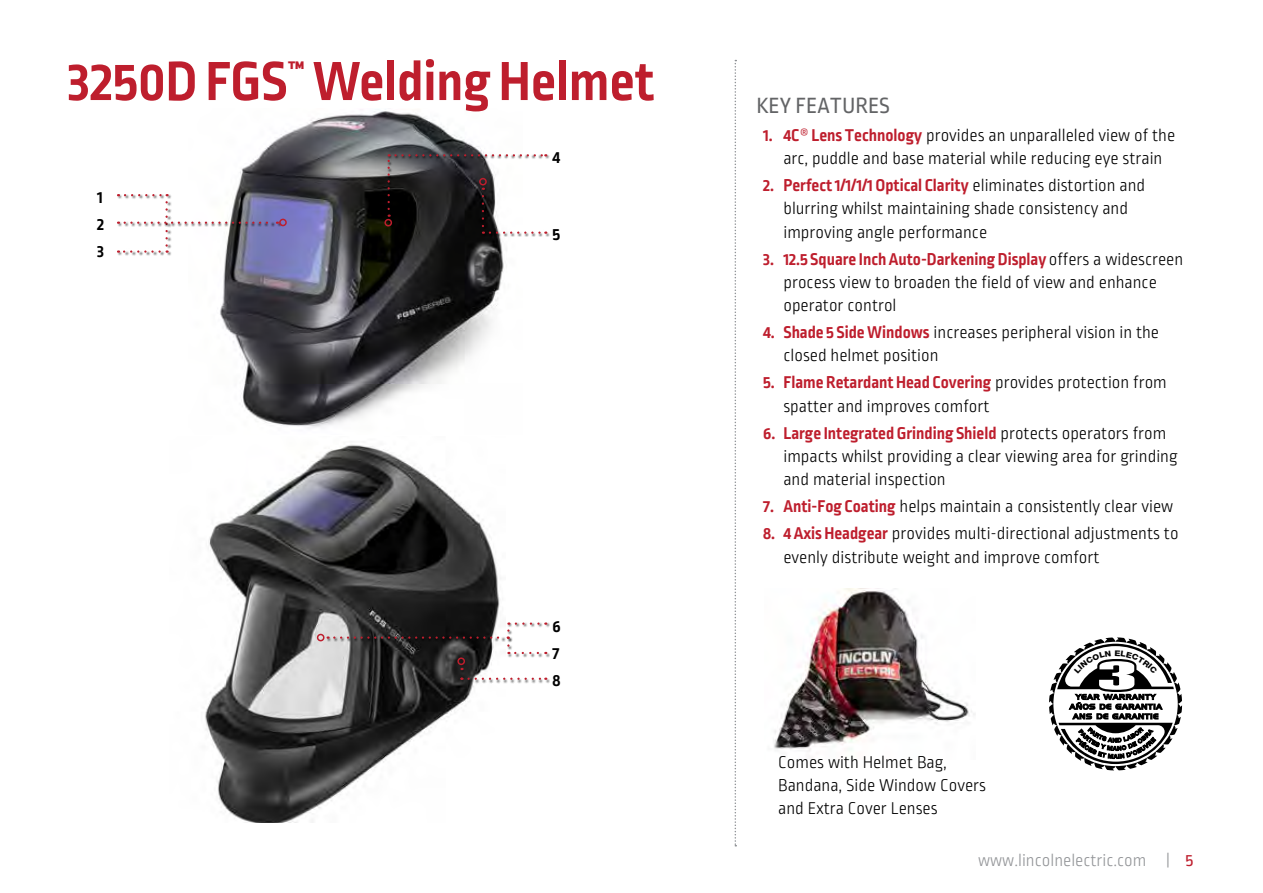
<style>
.page{position:relative;width:1263px;height:893px;background:#fff}
.page>*{position:absolute;margin:0;border:0;box-sizing:border-box;transform-origin:0 0}
.t1{font:700 58.05px "Ropa Sans Pro";color:#be1e2d}
.t2{font:23.25px "Ropa Sans Pro";color:#636466}
.t3{font:700 22.8px "Ropa Sans Pro";color:#be1e2d}
.t4{font:300 18px/23.2px "Ropa Sans Pro";color:#000}
.t5{font:300 18px "Ropa Sans Pro";color:#939598}
.t6{font:700 18px/27px "Ropa Sans Pro";color:#000;text-align:justify}
.s1{font-weight:700;color:#be1e2d}
.s2{color:#be1e2d}
.s3{font-weight:400;color:#be1e2d}
</style>
<div class="page">
<img style="left:220px;top:109px;width:284px;height:320px">
<svg style="left:734px;top:60px;width:2px;height:786px"></svg>
<img style="left:205px;top:444px;width:295px;height:378px">
<div style="left:117px;top:194px;width:54px;height:63px;background:#000;opacity:.75"></div>
<svg style="left:125px;top:194px;width:43px;height:2px"></svg>
<div style="left:507px;top:622px;width:43px;height:35px;background:#000;opacity:.75"></div>
<svg style="left:508px;top:652px;width:30px;height:2px"></svg>
<svg style="left:516px;top:622px;width:30px;height:3px"></svg>
<div style="left:117px;top:221px;width:165px;height:6px;background:#000;opacity:.75"></div>
<svg style="left:118px;top:202px;width:160px;height:51px"></svg>
<div style="left:482px;top:188px;width:68px;height:49px;background:#000;opacity:.75"></div>
<svg style="left:388px;top:154px;width:158px;height:80px"></svg>
<div style="left:460px;top:668px;width:90px;height:15px;background:#000;opacity:.75"></div>
<svg style="left:460px;top:668px;width:86px;height:12px"></svg>
<div style="left:327px;top:636px;width:186px;height:6px;background:#000;opacity:.75"></div>
<svg style="left:328px;top:622px;width:181px;height:24px;background:#4b4747"></svg>
<img style="left:774px;top:588px;width:201px;height:164px">
<div style="left:279px;top:219px;width:8px;height:7px;border:2px solid #be1e2d;border-radius:50%"></div>
<div style="left:384px;top:219px;width:8px;height:7px;border:2px solid #be1e2d;border-radius:50%"></div>
<div style="left:317px;top:634px;width:7px;height:7px;border:2px solid #be1e2d;border-radius:50%"></div>
<div style="left:457px;top:657px;width:8px;height:8px;border:2px solid #be1e2d;border-radius:50%"></div>
<div style="left:479px;top:178px;width:8px;height:7px;border:2px solid #be1e2d;border-radius:50%"></div>
<svg style="left:1049px;top:637px;width:133px;height:133px"></svg>
<h1 class="t1" style="left:68px;top:48px;width:588px">3250D FGS Welding Helmet</h1>
<p class="t3" style="left:288px;top:56px;width:18px">™</p>
<p class="t6" style="left:97px;top:185px;width:9px">1<br>2<br>3</p>
<p class="t6" style="left:552px;top:144px;width:9px">4</p>
<p class="t6" style="left:552px;top:222px;width:9px">5</p>
<p class="t6" style="left:552px;top:613px;width:10px">6<br>7<br>8</p>
<p class="t2" style="left:756px;top:93px;width:135px">KEY FEATURES</p>
<p class="t4" style="left:763px;top:124px;width:413px;text-align:center"><span class="s1">1. 4C</span><span class="s2">®</span> <span class="s1">Lens Technology</span> provides an unparalleled view of the arc, puddle and base material while reducing eye strain</p>
<p class="t4" style="left:783px;top:175px;width:363px;text-indent:-20px"><span class="s1">2. Perfect 1/1/1/1 Optical Clarity</span> eliminates distortion and blurring whilst maintaining shade consistency and improving angle performance</p>
<p class="t4" style="left:783px;top:248px;width:401px;text-indent:-20px"><span class="s1">3. 12.5 Square Inch Auto-Darkening Display</span> offers a widescreen process view to broaden the field of view and enhance operator control</p>
<p class="t4" style="left:783px;top:322px;width:377px;text-indent:-20px"><span class="s1">4. Shade 5 Side Windows</span> increases peripheral vision in the closed helmet position</p>
<p class="t4" style="left:783px;top:372px;width:385px;text-indent:-20px"><span class="s1">5. Flame Retardant Head Covering</span> provides protection from spatter and improves comfort</p>
<p class="t4" style="left:783px;top:422px;width:396px;text-indent:-20px"><span class="s1">6. Large Integrated Grinding Shield</span> protects operators from impacts whilst providing a clear viewing area for grinding and material inspection</p>
<p class="t4" style="left:763px;top:496px;width:412px"><span class="s1">7. Anti-Fog Coating</span> helps maintain a consistently clear view</p>
<p class="t4" style="left:783px;top:523px;width:397px;text-indent:-20px"><span class="s1">8. 4 Axis Headgear</span> provides multi-directional adjustments to evenly distribute weight and improve comfort</p>
<p class="t4" style="left:778px;top:751px;width:209px">Comes with Helmet Bag,<br>Bandana, Side Window Covers and Extra Cover Lenses</p>
<p class="t5" style="left:978px;top:851px;width:217px">www.lincolnelectric.com | <span class="s3">5</span></p>
</div>
